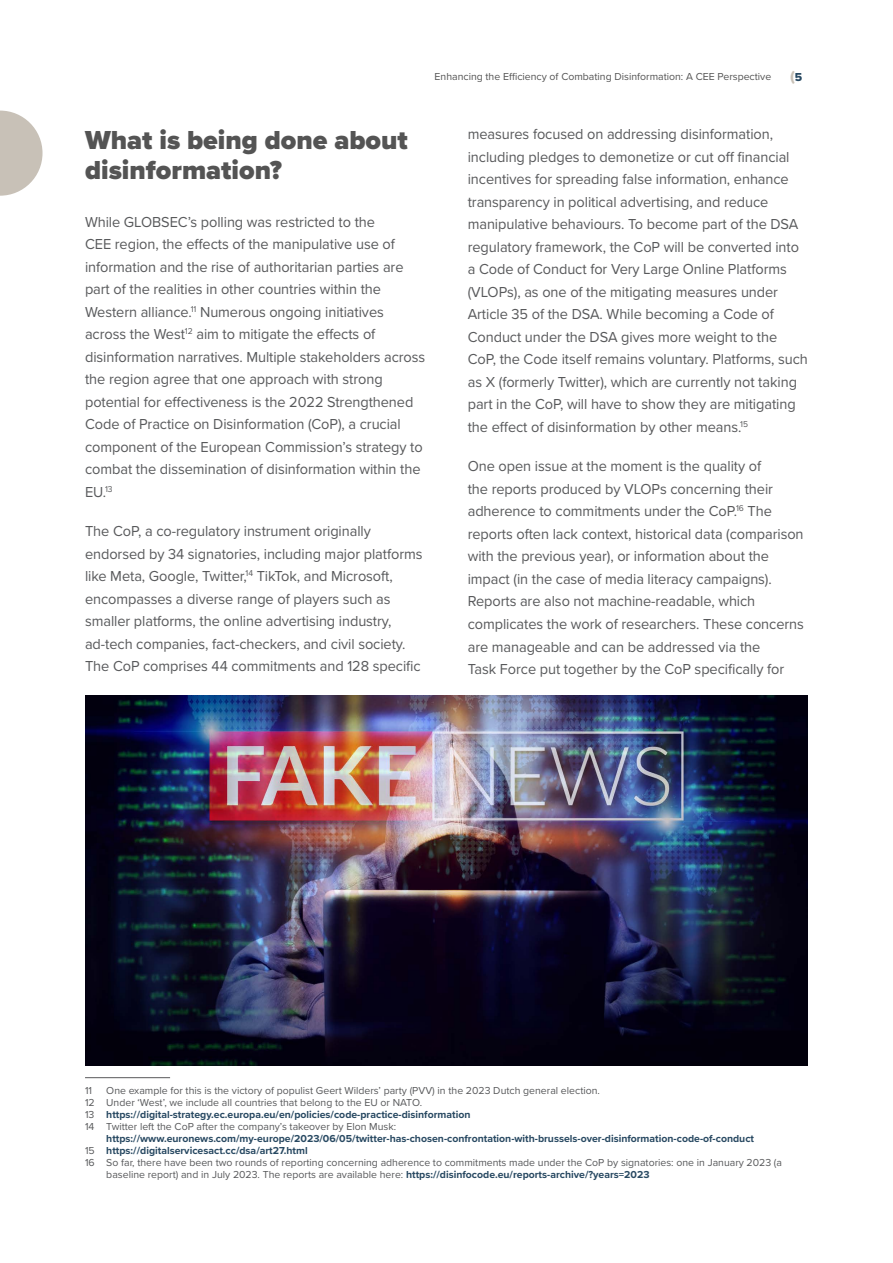
<style>
.page{position:relative;width:893px;height:1263px;background:#fff}
.page>*{position:absolute;margin:0;border:0;box-sizing:border-box;transform-origin:0 0}
.t1{font:900 27px/30px "Proxima Nova";color:#545454}
.t2{font:15px/22.5px "Proxima Nova";letter-spacing:-.005em;color:#58595b}
.t3{font:15px "Proxima Nova Extrabld";color:#c8c1b7}
.t4{font:10.5px/12px "Proxima Nova";color:#58595b}
.t5{font:700 10.5px "Proxima Nova";color:#284962}
.t6{font:10.5px "Proxima Nova";color:#545454}
.s1{font-size:12px;color:#284962}
.s2{font-weight:700;color:#284962}
.s3{font-weight:400;color:#58595b}
</style>
<div class="page">
<hr style="left:85px;top:1077px;width:85px;height:1px;background:#58595b">
<svg style="left:0;top:111px;width:43px;height:85px"></svg>
<img style="left:85px;top:695px;width:722px;height:370px">
<p class="t6" style="left:435px;top:69px;width:338px">Enhancing the Efficiency of Combating Disinformation: A CEE Perspective</p>
<p class="t3" style="left:790px;top:64px;width:14px">(<span class="s1">5</span></p>
<h1 class="t1" style="left:85px;top:125px;width:324px">What is being done about disinformation?</h1>
<p class="t2" style="left:85px;top:210px;width:342px">While GLOBSEC’s polling was restricted to the<br>CEE region, the effects of the manipulative use of information and the rise of authoritarian parties are part of the realities in other countries within the Western alliance.<sup>11</sup> Numerous ongoing initiatives across the West<sup>12</sup> aim to mitigate the effects of disinformation narratives. Multiple stakeholders across the region agree that one approach with strong potential for effectiveness is the 2022 Strengthened Code of Practice on Disinformation (CoP), a crucial component of the European Commission’s strategy to combat the dissemination of disinformation within the EU.<sup>13</sup></p>
<p class="t2" style="left:85px;top:520px;width:339px">The CoP, a co-regulatory instrument originally endorsed by 34 signatories, including major platforms like Meta, Google, Twitter,<sup>14</sup> TikTok, and Microsoft, encompasses a diverse range of players such as smaller platforms, the online advertising industry, ad-tech companies, fact-checkers, and civil society.<br>The CoP comprises 44 commitments and 128 specific</p>
<p class="t2" style="left:468px;top:123px;width:342px">measures focused on addressing disinformation, including pledges to demonetize or cut off financial incentives for spreading false information, enhance transparency in political advertising, and reduce manipulative behaviours. To become part of the DSA regulatory framework, the CoP will be converted into a Code of Conduct for Very Large Online Platforms (VLOPs), as one of the mitigating measures under Article 35 of the DSA. While becoming a Code of Conduct under the DSA gives more weight to the CoP, the Code itself remains voluntary. Platforms, such as X (formerly Twitter), which are currently not taking part in the CoP, will have to show they are mitigating the effect of disinformation by other means.<sup>15</sup></p>
<p class="t2" style="left:468px;top:455px;width:338px">One open issue at the moment is the quality of<br>the reports produced by VLOPs concerning their adherence to commitments under the CoP.<sup>16</sup> The reports often lack context, historical data (comparison with the previous year), or information about the impact (in the case of media literacy campaigns).<br>Reports are also not machine-readable, which complicates the work of researchers. These concerns are manageable and can be addressed via the<br>Task Force put together by the CoP specifically for</p>
<p class="t4" style="left:85px;top:1084px;width:516px;text-indent:21px">One example for this is the victory of populist Geert Wilders’ party (PVV) in the 2023 Dutch general election.<br>12 Under ‘West’, we include all countries that belong to the EU or NATO.<br>13 <span class="s2">https://digital-strategy.ec.europa.eu/en/policies/code-practice-disinformation<br></span>14 Twitter left the CoP after the company’s takeover by Elon Musk:</p>
<p class="t5" style="left:106px;top:1130px;width:649px">https://www.euronews.com/my-europe/2023/06/05/twitter-has-chosen-confrontation-with-brussels-over-disinformation-code-of-conduct</p>
<p class="t5" style="left:85px;top:1142px;width:224px"><span class="s3">15</span> https://digitalservicesact.cc/dsa/art27.html</p>
<p class="t4" style="left:85px;top:1156px;width:699px">16 So far, there have been two rounds of reporting concerning adherence to commitments made under the CoP by signatories: one in January 2023 (a</p>
<p class="t4" style="left:106px;top:1168px;width:545px">baseline report) and in July 2023. The reports are available here: <span class="s2">https://disinfocode.eu/reports-archive/?years=2023</span></p>
<p class="t4" style="left:85px;top:1084px;width:9px">11</p>
</div>
